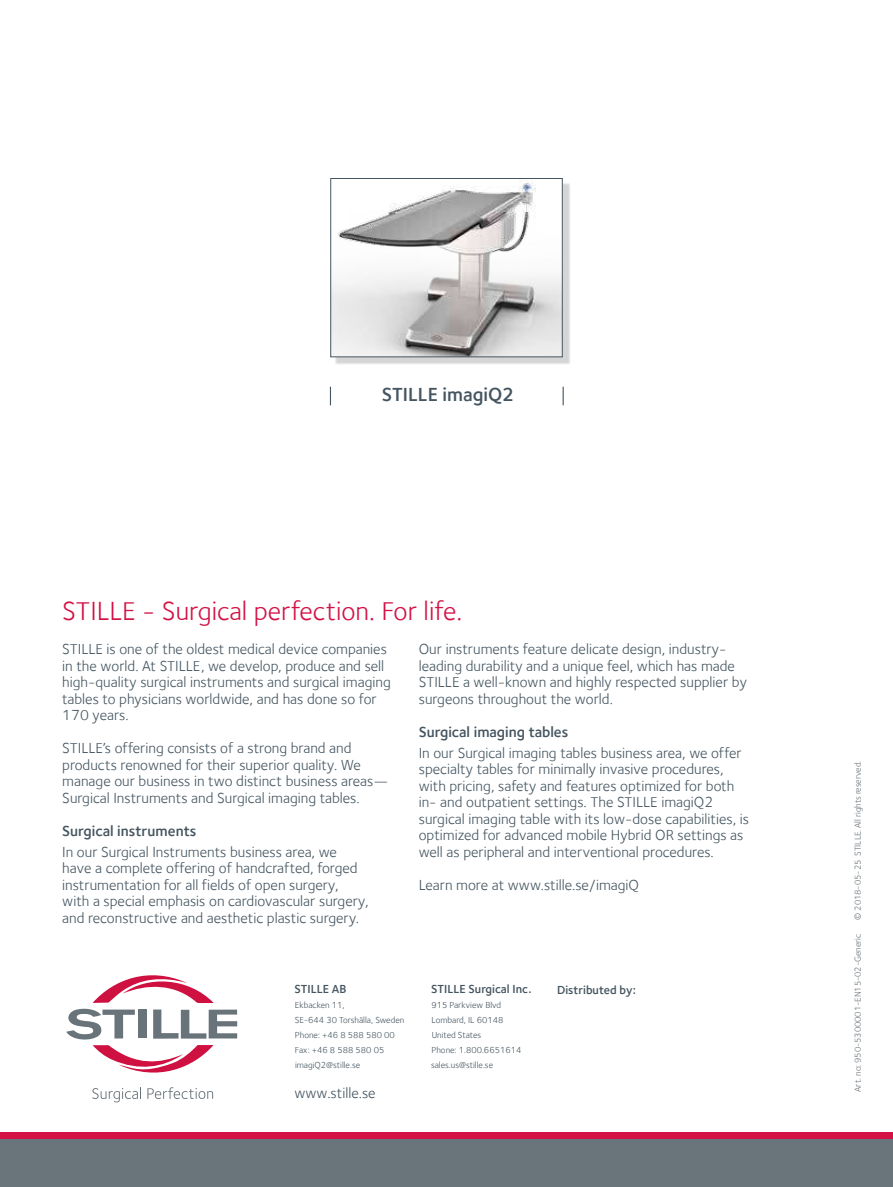
<style>
.page{position:relative;width:893px;height:1187px;background:#fff}
.page>*{position:absolute;margin:0;border:0;box-sizing:border-box;transform-origin:0 0}
.t1{font:27px "Foundry Sterling";color:#d31245}
.t2{font:600 19.5px "Foundry Sterling";color:#455560}
.t3{font:15px/16.5px "Foundry Sterling";color:#455560}
.t4{font:600 15px "Foundry Sterling";color:#455560}
.t5{font:600 12px "Foundry Sterling";color:#455560}
.t6{font:9px/15px "Foundry Sterling";color:#455560}
.t7{font:9px "Foundry Sterling";letter-spacing:-.01em;color:#6a747b}
</style>
<div class="page">
<div style="left:0;top:1132px;width:893px;height:54px;background:#d31245"></div>
<div style="left:0;top:1139px;width:893px;height:47px;background:#6a747b"></div>
<svg style="left:330px;top:387px;width:1px;height:18px"></svg>
<svg style="left:563px;top:387px;width:1px;height:18px"></svg>
<div style="left:334px;top:182px;width:236px;height:183px;background:#000;opacity:.17"></div>
<img style="left:332px;top:182px;width:229px;height:173px">
<div style="left:330px;top:178px;width:233px;height:179px;border:1px solid #455560"></div>
<svg style="left:66px;top:975px;width:171px;height:127px"></svg>
<h2 class="t2" style="left:382px;top:383px;width:134px">STILLE imagiQ2</h2>
<h1 class="t1" style="left:62px;top:595px;width:401px">STILLE - Surgical perfection. For life.</h1>
<p class="t3" style="left:62px;top:641px;width:330px">STILLE is one of the oldest medical device companies in the world. At STILLE, we develop, produce and sell high-quality surgical instruments and surgical imaging tables to physicians worldwide, and has done so for 170 years.</p>
<p class="t3" style="left:62px;top:740px;width:328px">STILLE’s offering consists of a strong brand and products renowned for their superior quality. We manage our business in two distinct business areas— Surgical Instruments and Surgical imaging tables.</p>
<p class="t4" style="left:62px;top:822px;width:136px">Surgical instruments</p>
<p class="t3" style="left:62px;top:843px;width:308px">In our Surgical Instruments business area, we have a complete offering of handcrafted, forged instrumentation for all fields of open surgery, with a special emphasis on cardiovascular surgery, and reconstructive and aesthetic plastic surgery.</p>
<p class="t3" style="left:419px;top:641px;width:330px">Our instruments feature delicate design, industry&shy;leading durability and a unique feel, which has made STILLE a well-known and highly respected supplier by surgeons throughout the world.</p>
<p class="t4" style="left:419px;top:723px;width:151px">Surgical imaging tables</p>
<p class="t3" style="left:419px;top:744px;width:332px">In our Surgical imaging tables business area, we offer specialty tables for minimally invasive procedures, with pricing, safety and features optimized for both in- and outpatient settings. The STILLE imagiQ2 surgical imaging table with its low-dose capabilities, is optimized for advanced mobile Hybrid OR settings as well as peripheral and interventional procedures.</p>
<p class="t3" style="left:419px;top:876px;width:222px">Learn more at www.stille.se/imagiQ</p>
<p class="t5" style="left:294px;top:981px;width:54px">STILLE AB</p>
<p class="t6" style="left:295px;top:997px;width:111px">Ekbacken 11,<br>SE-644 30 Torshälla, Sweden<br>Phone: +46 8 588 580 00<br>Fax: +46 8 588 580 05 imagiQ2@stille.se</p>
<p class="t3" style="left:294px;top:1084px;width:83px">www.stille.se</p>
<p class="t5" style="left:431px;top:981px;width:102px">STILLE Surgical Inc.</p>
<p class="t5" style="left:557px;top:982px;width:80px">Distributed by:</p>
<p class="t6" style="left:431px;top:997px;width:92px">915 Parkview Blvd<br>Lombard, IL 60148<br>United States<br>Phone: 1.800.6651614 sales.us@stille.se</p>
<p class="t7" style="left:852px;top:919px;width:160px;rotate:-90deg">© 2018-05-25 STILLE. All rights reserved.</p>
<p class="t7" style="left:852px;top:1091px;width:159px;rotate:-90deg">Art. no: 950-5300001-EN15-02-Generic</p>
</div>
